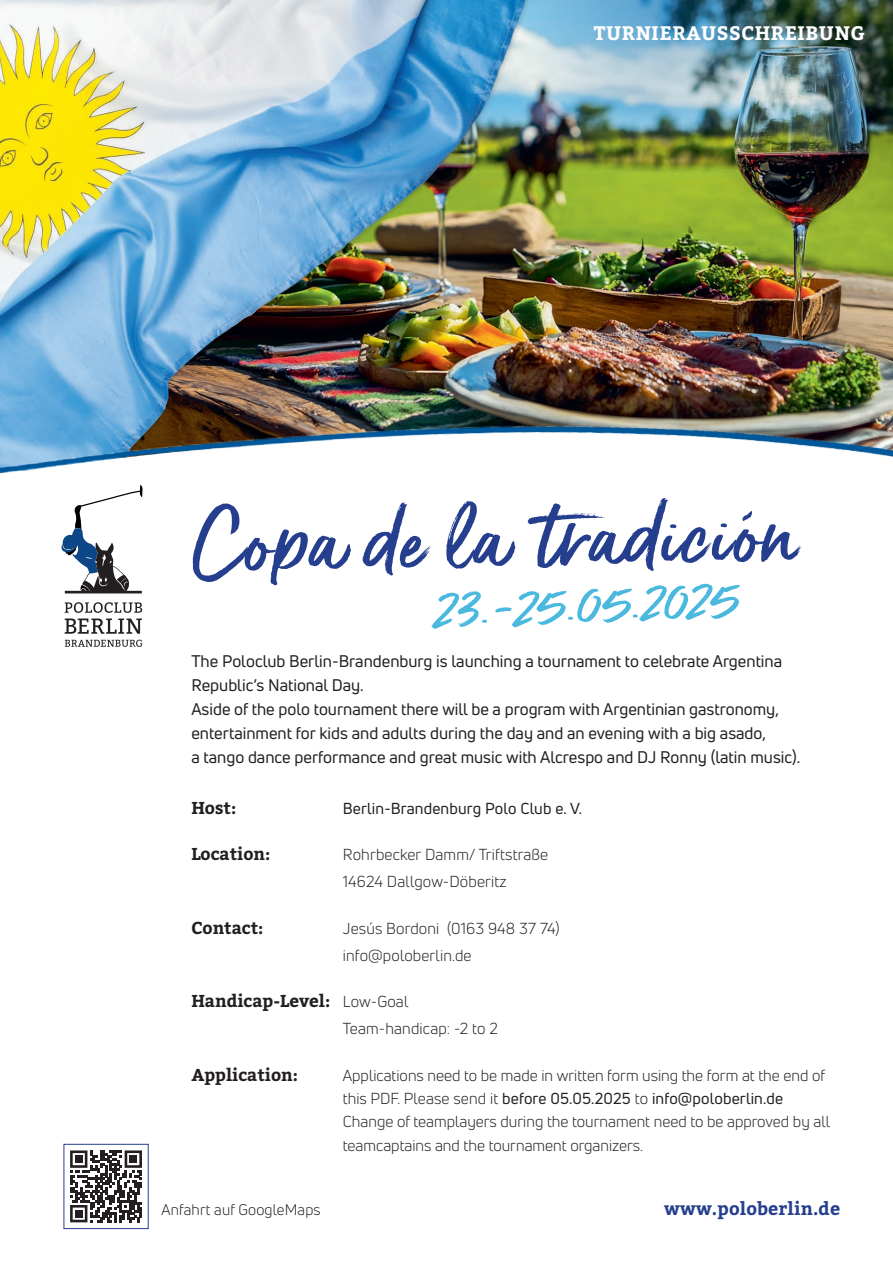
<style>
.page{position:relative;width:893px;height:1263px;background:#fff}
.page>*{position:absolute;margin:0;border:0;box-sizing:border-box;transform-origin:0 0}
.t1{font:84.15px "Gotcha Standup";color:#253f8e;scale:1.1 1}
.t2{font:67.5px "Gotcha Standup";color:#4bb8de;scale:1.1 1}
.t3{font:700 19.5px "Bitter";letter-spacing:.03em;color:#fff}
.t4{font:700 18px "Bitter";letter-spacing:.01em;color:#253f8e}
.t5{font:700 17.1px "Bitter";color:#231f20}
.t6{font:16.5px/24px "Uni Neue";color:#231f20}
.t7{font:15.6px/23.2px "Uni Neue";color:#231f20}
.t8{font:15.6px "Uni Neue";letter-spacing:.01em;color:#231f20}
.t9{font:15px "Uni Neue";letter-spacing:.01em;color:#231f20}
.s1{font-family:"Uni Neue";font-weight:400;font-size:15.6px}
.s2{font-style:inherit}
</style>
<div class="page">
<img style="left:0;top:0;width:893px;height:382px">
<img style="left:507px;top:0;width:298px;height:152px">
<svg style="left:0;top:382px;width:893px;height:265px"></svg>
<img style="left:0;top:417px;width:893px;height:66px">
<svg style="left:65px;top:640px;width:78px;height:7px"></svg>
<svg style="left:65px;top:602px;width:77px;height:32px"></svg>
<svg style="left:61px;top:485px;width:82px;height:108px"></svg>
<svg style="left:70px;top:1150px;width:72px;height:72px"></svg>
<div style="left:75px;top:1155px;width:7px;height:8px;background:#231f20"></div>
<div style="left:130px;top:1155px;width:7px;height:8px;background:#231f20"></div>
<div style="left:75px;top:1210px;width:7px;height:7px;background:#231f20"></div>
<div style="left:64px;top:1144px;width:85px;height:85px;border:1px solid #253f8e"></div>
<p class="t3" style="left:594px;top:21px;width:273px">TURNIERAUSSCHREIBUNG</p>
<h1 class="t1" style="left:192px;top:488px;width:550px;rotate:-1deg">Copa de la tradición</h1>
<h2 class="t2" style="left:433px;top:559px;width:279px;rotate:-2deg">23.-25.05.2025</h2>
<p class="t6" style="left:191px;top:649px;width:610px">The Poloclub Berlin-Brandenburg is launching a tournament to celebrate Argentina Republic’s National Day.<br>Aside of the polo tournament there will be a program with Argentinian gastronomy, entertainment for kids and adults during the day and an evening with a big asado,<br>a tango dance performance and great music with Alcrespo and DJ Ronny (latin music).</p>
<p class="t5" style="left:191px;top:797px;width:46px">Host:</p>
<p class="t8" style="left:343px;top:799px;width:241px">Berlin-Brandenburg Polo Club e. V.</p>
<p class="t5" style="left:191px;top:844px;width:81px">Location:</p>
<p class="t7" style="left:343px;top:841px;width:207px;line-height:27px">Rohrbecker Damm/ Triftstraße<br>14624 Dallgow-Döberitz</p>
<p class="t5" style="left:191px;top:917px;width:74px">Contact:</p>
<p class="t7" style="left:343px;top:915px;width:218px;line-height:27px">Jesús Bordoni (0163 948 37 74) info@poloberlin.de</p>
<p class="t5" style="left:191px;top:991px;width:219px">Handicap-Level: <span class="s1">Low-Goal</span></p>
<p class="t7" style="left:343px;top:1017px;width:157px">Team-handicap: -2 to 2</p>
<p class="t5" style="left:191px;top:1064px;width:108px">Application:</p>
<p class="t7" style="left:343px;top:1064px;width:489px">Applications need to be made in written form using the form at the end of this PDF. Please send it <span class="s2">before 05.05.2025</span> to <span class="s2">info@poloberlin.de </span>Change of teamplayers during the tournament need to be approved by all teamcaptains and the tournament organizers.</p>
<p class="t9" style="left:162px;top:1200px;width:160px">Anfahrt auf GoogleMaps</p>
<p class="t4" style="left:664px;top:1197px;width:178px">www.poloberlin.de</p>
</div>
